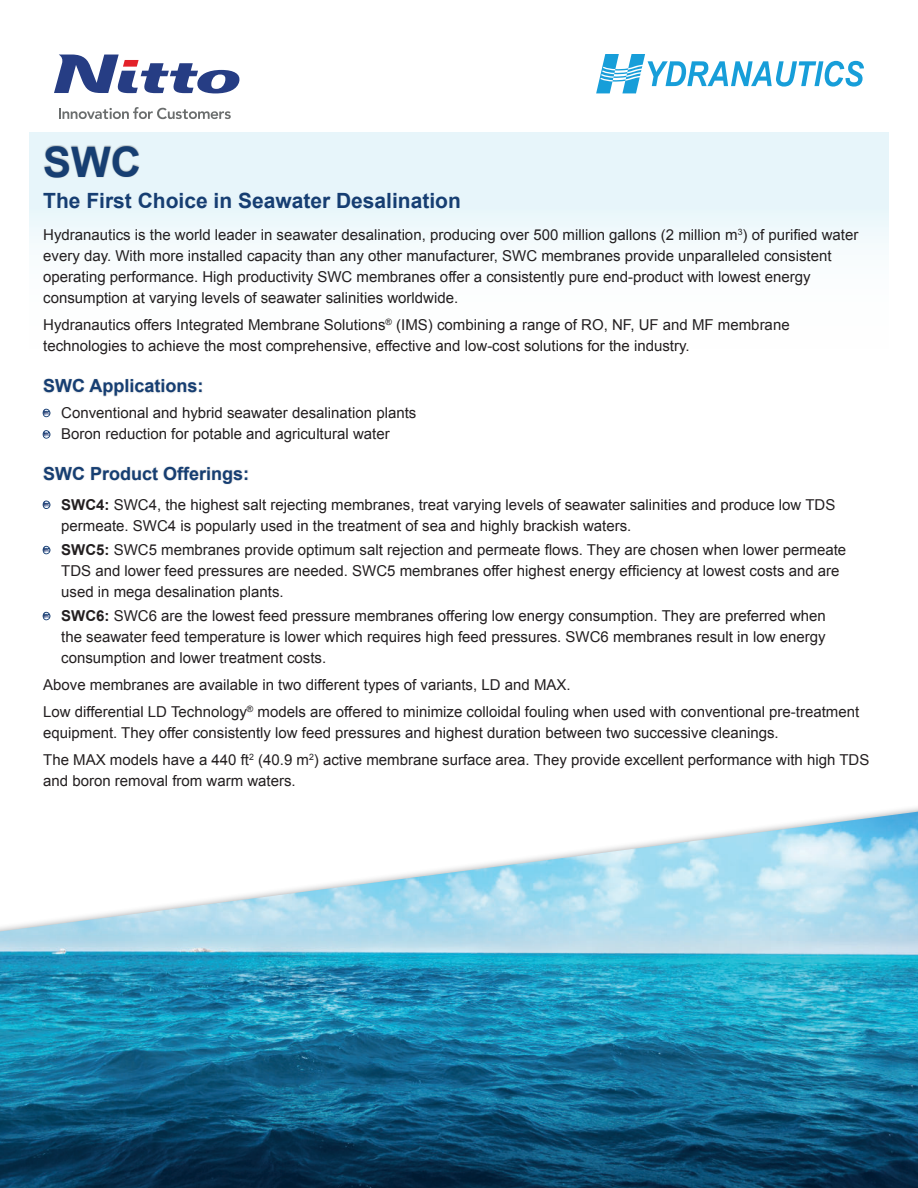
<style>
.page{position:relative;width:918px;height:1188px;background:#fff}
.page>*{position:absolute;margin:0;border:0;box-sizing:border-box;transform-origin:0 0}
.t1{font:700 42px "Arial";color:#163e72}
.t2{font:700 21px "Arial";color:#163e72}
.t3{font:700 18px "Arial";color:#163e72}
.t4{font:15px/21px "Arial";color:#231f20}
.s1{font-weight:700}
</style>
<div class="page">
<img style="left:0;top:812px;width:918px;height:376px">
<div style="left:29px;top:133px;width:860px;height:314px;background:linear-gradient(to bottom,#e6f5fa,#fff)"></div>
<div style="left:43px;top:145px;width:98px;height:34px;background:#6d6e71;opacity:.6"></div>
<div style="left:43px;top:466px;width:206px;height:19px;background:#6d6e71;opacity:.3"></div>
<div style="left:43px;top:378px;width:160px;height:19px;background:#6d6e71;opacity:.3"></div>
<svg style="left:43px;top:409px;width:7px;height:8px"></svg>
<div style="left:43px;top:430px;width:7px;height:8px;border:1px solid #163e72;border-radius:50%"></div>
<svg style="left:43px;top:431px;width:7px;height:7px"></svg>
<svg style="left:43px;top:546px;width:7px;height:8px"></svg>
<svg style="left:43px;top:501px;width:7px;height:8px"></svg>
<svg style="left:43px;top:612px;width:7px;height:8px"></svg>
<svg style="left:596px;top:54px;width:268px;height:39px"></svg>
<svg style="left:54px;top:55px;width:186px;height:38px"></svg>
<svg style="left:59px;top:107px;width:172px;height:12px"></svg>
<h1 class="t1" style="left:43px;top:146px;width:99px">SWC</h1>
<h2 class="t2" style="left:43px;top:193px;width:419px">The First Choice in Seawater Desalination</h2>
<p class="t4" style="left:43px;top:226px;width:817px">Hydranautics is the world leader in seawater desalination, producing over 500 million gallons (2 million m<sup>3</sup>) of purified water every day. With more installed capacity than any other manufacturer, SWC membranes provide unparalleled consistent operating performance. High productivity SWC membranes offer a consistently pure end-product with lowest energy consumption at varying levels of seawater salinities worldwide.</p>
<p class="t4" style="left:43px;top:316px;width:748px">Hydranautics offers Integrated Membrane Solutions<sup>®</sup> (IMS) combining a range of RO, NF, UF and MF membrane technologies to achieve the most comprehensive, effective and low-cost solutions for the industry.</p>
<p class="t3" style="left:43px;top:379px;width:162px">SWC Applications:</p>
<p class="t4" style="left:43px;top:403px;width:375px">• Conventional and hybrid seawater desalination plants</p>
<p class="t4" style="left:43px;top:424px;width:348px">• Boron reduction for potable and agricultural water</p>
<p class="t3" style="left:43px;top:466px;width:208px">SWC Product Offerings:</p>
<p class="t4" style="left:61px;top:495px;width:776px;text-indent:-18px"><span class="s1">• SWC4:</span> SWC4, the highest salt rejecting membranes, treat varying levels of seawater salinities and produce low TDS permeate. SWC4 is popularly used in the treatment of sea and highly brackish waters.</p>
<p class="t4" style="left:61px;top:539px;width:787px;text-indent:-18px"><span class="s1">• SWC5:</span> SWC5 membranes provide optimum salt rejection and permeate flows. They are chosen when lower permeate<br>TDS and lower feed pressures are needed. SWC5 membranes offer highest energy efficiency at lowest costs and are used in mega desalination plants.</p>
<p class="t4" style="left:61px;top:606px;width:766px;text-align:justify;text-indent:-18px"><span class="s1">• SWC6:</span> SWC6 are the lowest feed pressure membranes offering low energy consumption. They are preferred when the seawater feed temperature is lower which requires high feed pressures. SWC6 membranes result in low energy consumption and lower treatment costs.</p>
<p class="t4" style="left:43px;top:672px;width:818px;line-height:27px">Above membranes are available in two different types of variants, LD and MAX.<br>Low differential LD Technology<sup>®</sup> models are offered to minimize colloidal fouling when used with conventional pre-treatment</p>
<p class="t4" style="left:43px;top:720px;width:828px;line-height:27px">equipment. They offer consistently low feed pressures and highest duration between two successive cleanings.<br>The MAX models have a 440 ft<sup>2</sup> (40.9 m<sup>2</sup>) active membrane surface area. They provide excellent performance with high TDS</p>
<p class="t4" style="left:43px;top:771px;width:254px">and boron removal from warm waters.</p>
</div>
